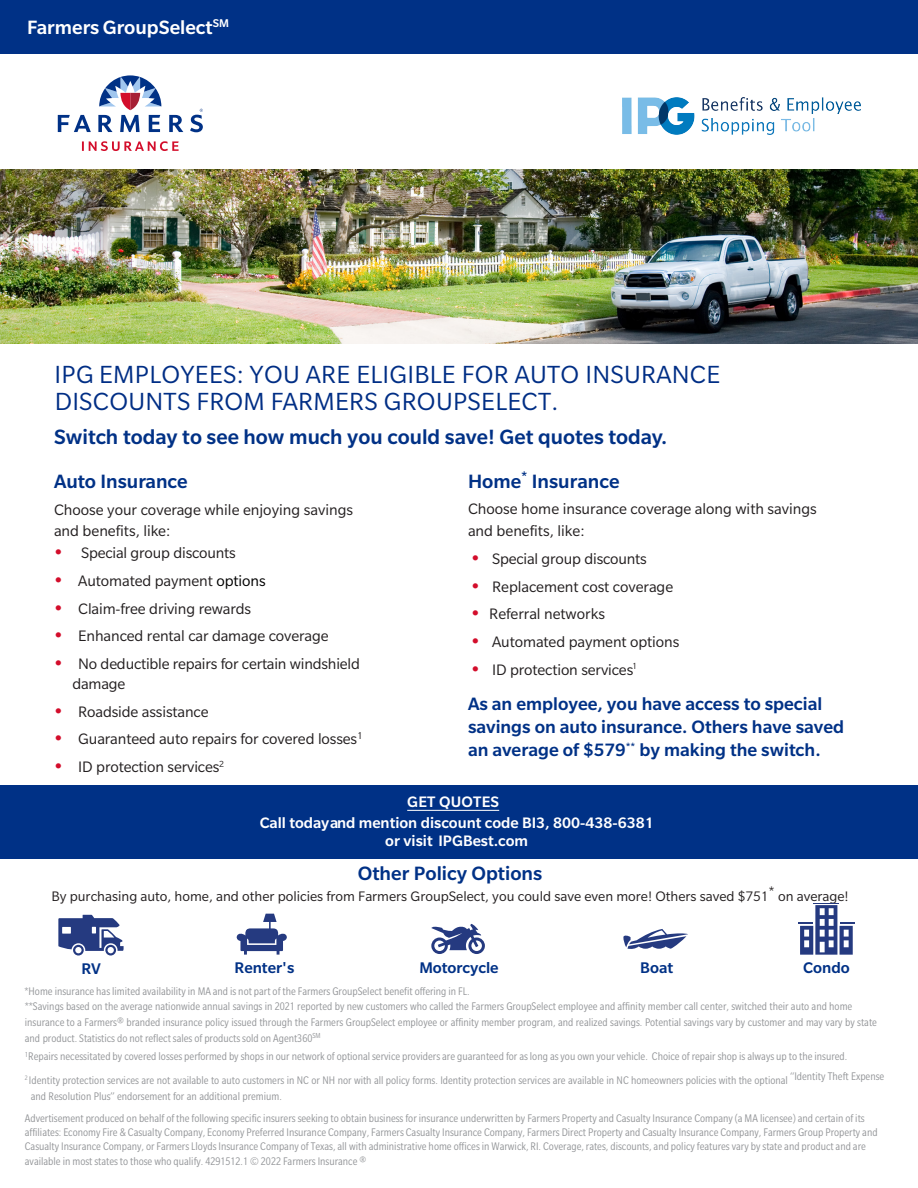
<style>
.page{position:relative;width:918px;height:1188px;background:#fff}
.page>*{position:absolute;margin:0;border:0;box-sizing:border-box;transform-origin:0 0}
.Headline_subhead{font:27px/27px "Slate Pro";letter-spacing:.01em;color:#002e85}
.Headline_subhead-2{font:500 22.5px "Slate Pro";color:#003186}
.Body{font:500 21px "Slate Pro";color:#003186}
.Farmers_GroupSelect{font:500 21px "Slate Pro";color:#fff}
.Subhead{font:500 21px "Slate Pro";color:#003186}
.Body-2{font:500 19.5px/23.2px "Slate Pro";color:#003186}
.Subhead-2{font:500 16.8px "Slate Pro";color:#003186}
.Body-3{font:16.5px/21px "Slate Pro";letter-spacing:-.005em;color:#231f20}
.Body-4{font:500 16.5px/21.5px "Slate Pro";color:#fff;text-align:center}
.Body-5{font:15px "Slate Pro";color:#231f20}
.Legal{font:condensed 12px/14.4px "Slate Pro";color:#939598}
.s1{font-weight:500;font-size:19.5px;color:#d30d2b}
.s2{color:#000}
</style>
<div class="page">
<svg style="left:58px;top:115px;width:33px;height:17px"></svg>
<svg style="left:169px;top:115px;width:14px;height:17px"></svg>
<svg style="left:82px;top:141px;width:97px;height:10px"></svg>
<svg style="left:98px;top:75px;width:64px;height:57px"></svg>
<svg style="left:190px;top:109px;width:13px;height:23px"></svg>
<div style="left:0;top:0;width:918px;height:54px;background:#003186"></div>
<img style="left:0;top:170px;width:918px;height:173px">
<div style="left:0;top:785px;width:918px;height:73px;background:#003186"></div>
<svg style="left:58px;top:915px;width:66px;height:41px"></svg>
<svg style="left:798px;top:905px;width:56px;height:50px"></svg>
<svg style="left:431px;top:924px;width:54px;height:30px"></svg>
<svg style="left:623px;top:929px;width:65px;height:20px"></svg>
<svg style="left:236px;top:914px;width:51px;height:41px"></svg>
<hr style="left:407px;top:810px;width:92px;height:1px;background:#fff">
<img style="left:622px;top:98px;width:239px;height:36px">
<p class="Farmers_GroupSelect" style="left:27px;top:16px;width:203px">Farmers GroupSelect<sup>SM</sup></p>
<p class="Headline_subhead" style="left:55px;top:361px;width:667px">IPG EMPLOYEES: YOU ARE ELIGIBLE FOR AUTO INSURANCE<br>DISCOUNTS FROM FARMERS GROUPSELECT.</p>
<p class="Headline_subhead-2" style="left:54px;top:424px;width:615px">Switch today to see how much you could save! Get quotes today.</p>
<p class="Subhead" style="left:54px;top:470px;width:135px">Auto Insurance</p>
<p class="Body-3" style="left:54px;top:500px;width:301px">Choose your coverage while enjoying savings and benefits, like:</p>
<p class="Body-3" style="left:53px;top:542px;width:184px"><span class="s1">•</span> Special group discounts</p>
<p class="Body-3" style="left:53px;top:570px;width:214px"><span class="s1">•</span> Automated payment <span class="s2">options</span></p>
<p class="Body-3" style="left:53px;top:598px;width:199px"><span class="s1">•</span> Claim-free driving rewards</p>
<p class="Body-3" style="left:53px;top:626px;width:277px"><span class="s1">•</span> Enhanced rental car damage coverage</p>
<p class="Body-3" style="left:73px;top:654px;width:289px;line-height:19.8px;text-indent:-19px"><span class="s1">•</span> No deductible repairs for certain windshield damage</p>
<p class="Body-3" style="left:53px;top:701px;width:157px"><span class="s1">•</span> Roadside assistance</p>
<p class="Body-3" style="left:53px;top:729px;width:311px"><span class="s1">•</span> Guaranteed auto repairs for covered losses<sup>1</sup></p>
<p class="Body-3" style="left:53px;top:756px;width:172px"><span class="s1">•</span> ID protection services<sup>2</sup></p>
<p class="Body" style="left:468px;top:470px;width:153px">Home<sup>*</sup> Insurance</p>
<p class="Body-3" style="left:468px;top:498px;width:350px;line-height:22.2px">Choose home insurance coverage along with savings and benefits, like:</p>
<p class="Body-3" style="left:470px;top:548px;width:178px"><span class="s1">•</span> Special group discounts</p>
<p class="Body-3" style="left:470px;top:576px;width:205px"><span class="s1">•</span> Replacement cost coverage</p>
<p class="Body-3" style="left:470px;top:603px;width:136px"><span class="s1">•</span> Referral networks</p>
<p class="Body-3" style="left:470px;top:631px;width:211px"><span class="s1">•</span> Automated payment options</p>
<p class="Body-3" style="left:470px;top:659px;width:168px"><span class="s1">•</span> ID protection services<sup>1</sup></p>
<p class="Body-2" style="left:468px;top:692px;width:378px">As an employee, you have access to special savings on auto insurance. Others have saved an average of $579<sup>**</sup> by making the switch.</p>
<p class="Body-4" style="left:260px;top:791px;width:395px">GET QUOTES<br>Call today and mention discount code BI3, 800-438-6381</p>
<p class="Body-4" style="left:385px;top:830px;width:144px">or visit IPGBest.com</p>
<p class="Body" style="left:358px;top:861px;width:186px">Other Policy Options</p>
<p class="Body-5" style="left:51px;top:888px;width:799px">By purchasing auto, home, and other policies from Farmers GroupSelect, you could save even more! Others saved $751* on average!</p>
<p class="Subhead-2" style="left:81px;top:960px;width:21px">RV</p>
<p class="Subhead-2" style="left:235px;top:959px;width:61px">Renter's</p>
<p class="Subhead-2" style="left:419px;top:959px;width:81px">Motorcycle</p>
<p class="Subhead-2" style="left:640px;top:959px;width:34px">Boat</p>
<p class="Subhead-2" style="left:803px;top:959px;width:48px">Condo</p>
<p class="Legal" style="left:25px;top:997px;width:854px;line-height:16.8px">**Savings based on the average nationwide annual savings in 2021 reported by new customers who called the Farmers GroupSelect employee and affinity member call center, switched their auto and home insurance to a Farmers® branded insurance policy issued through the Farmers GroupSelect employee or affinity member program, and realized savings. Potential savings vary by customer and may vary by state</p>
<p class="Legal" style="left:25px;top:1028px;width:824px;line-height:18.8px">and product. Statistics do not reflect sales of products sold on Agent360<sup>SM<br>1</sup>Repairs necessitated by covered losses performed by shops in our network of optional service providers are guaranteed for as long as you own your vehicle. Choice of repair shop is always up to the insured.</p>
<p class="Legal" style="left:31px;top:1072px;width:855px;line-height:15.6px;text-indent:-6px"><sup>2</sup> Identity protection services are not available to auto customers in NC or NH nor with all policy forms. Identity protection services are available in NC homeowners policies with the optional “Identity Theft Expense and Resolution Plus” endorsement for an additional premium.</p>
<p class="Legal" style="left:25px;top:1111px;width:854px">Advertisement produced on behalf of the following specific insurers seeking to obtain business for insurance underwritten by Farmers Property and Casualty Insurance Company (a MA licensee) and certain of its affiliates: Economy Fire &amp; Casualty Company, Economy Preferred Insurance Company, Farmers Casualty Insurance Company, Farmers Direct Property and Casualty Insurance Company, Farmers Group Property and Casualty Insurance Company, or Farmers Lloyds Insurance Company of Texas, all with administrative home offices in Warwick, RI. Coverage, rates, discounts, and policy features vary by state and product and are available in most states to those who qualify. 4291512.1 © 2022 Farmers Insurance ®</p>
<p class="Legal" style="left:24px;top:984px;width:447px">*Home insurance has limited availability in MA and is not part of the Farmers GroupSelect benefit offering in FL.</p>
</div>
